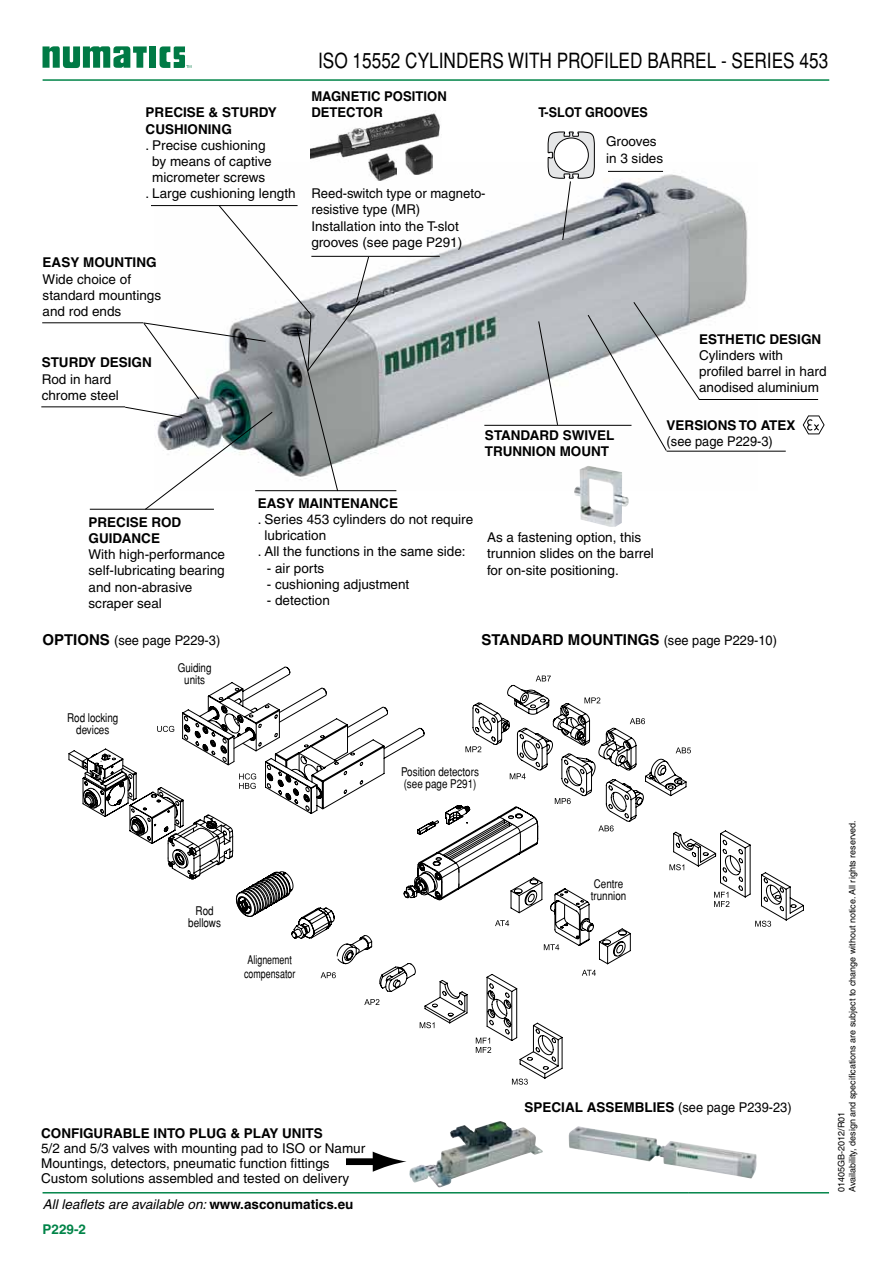
<style>
.page{position:relative;width:893px;height:1263px;background:#fff}
.page>*{position:absolute;margin:0;border:0;box-sizing:border-box;transform-origin:0 0}
.t1{font:condensed 21px "Helvetica";color:#000}
.t2{font:700 15px "Helvetica";color:#000}
.t3{font:13.5px/16.2px "Helvetica";color:#000}
.t4{font:700 13.5px/16.2px "Helvetica";color:#000}
.t5{font:13.5px "Helvetica";color:#000;scale:.95 1}
.t6{font:italic 13.5px "Helvetica";color:#000}
.t7{font:700 13.5px "Helvetica";color:#000;scale:.93 1}
.t8{font:700 13.5px "Helvetica";color:#008448}
.t9{font:condensed 12px/12px "Helvetica";color:#000;text-align:center}
.t10{font:condensed 12px/13.5px "Helvetica";color:#000;scale:.9 1}
.t11{font:9px/10.8px "Helvetica";color:#000}
.s1{font-weight:700;font-size:15px}
.s2{font-weight:400;font-size:13.5px}
.s3{font-weight:700;font-style:normal}
</style>
<div class="page">
<img style="left:370px;top:163px;width:387px;height:327px">
<hr style="left:43px;top:79px;width:786px;height:2px;background:#008448">
<svg style="left:42px;top:1192px;width:787px;height:2px"></svg>
<div style="left:149px;top:46px;width:7px;height:22px;background:#007a45"></div>
<svg style="left:43px;top:46px;width:104px;height:22px"></svg>
<svg style="left:159px;top:46px;width:32px;height:22px"></svg>
<svg style="left:538px;top:320px;width:20px;height:105px"></svg>
<hr style="left:484px;top:425px;width:147px;height:1px;background:#000">
<hr style="left:608px;top:171px;width:55px;height:1px;background:#000">
<hr style="left:42px;top:322px;width:101px;height:1px;background:#000">
<hr style="left:41px;top:406px;width:84px;height:1px;background:#000">
<hr style="left:90px;top:509px;width:124px;height:1px;background:#000">
<hr style="left:311px;top:256px;width:129px;height:1px;background:#000">
<hr style="left:255px;top:490px;width:141px;height:1px;background:#000">
<hr style="left:699px;top:399px;width:119px;height:1px;background:#000">
<img style="left:310px;top:113px;width:131px;height:55px">
<img style="left:406px;top:145px;width:26px;height:29px">
<img style="left:369px;top:154px;width:27px;height:27px">
<svg style="left:548px;top:132px;width:47px;height:109px"></svg>
<div style="left:554px;top:138px;width:34px;height:34px;background:#fff;border-radius:50%"></div>
<div style="left:554px;top:138px;width:34px;height:34px;border:1px solid #000;border-radius:50%"></div>
<svg style="left:373px;top:1151px;width:34px;height:21px"></svg>
<div style="left:346px;top:1158px;width:30px;height:7px;background:#000"></div>
<svg style="left:69px;top:667px;width:735px;height:418px"></svg>
<svg style="left:587px;top:301px;width:113px;height:151px"></svg>
<hr style="left:667px;top:451px;width:119px;height:1px;background:#000">
<svg style="left:803px;top:415px;width:22px;height:19px"></svg>
<img style="left:569px;top:1126px;width:188px;height:52px">
<svg style="left:124px;top:205px;width:246px;height:305px"></svg>
<img style="left:409px;top:1121px;width:90px;height:53px">
<img style="left:574px;top:466px;width:14px;height:29px">
<p class="t4" style="left:146px;top:104px;width:133px">PRECISE &amp; STURDY<br>CUSHIONING</p>
<p class="t3" style="left:146px;top:137px;width:121px">. Precise cushioning</p>
<p class="t3" style="left:152px;top:153px;width:121px">by means of captive</p>
<p class="t3" style="left:152px;top:169px;width:114px">micrometer screws</p>
<p class="t3" style="left:146px;top:186px;width:152px">. Large cushioning length</p>
<p class="t4" style="left:43px;top:254px;width:116px">EASY MOUNTING</p>
<p class="t3" style="left:43px;top:271px;width:120px">Wide choice of standard mountings and rod ends</p>
<p class="t4" style="left:42px;top:354px;width:112px">STURDY DESIGN</p>
<p class="t3" style="left:42px;top:371px;width:79px">Rod in hard chrome steel</p>
<h1 class="t1" style="left:318px;top:49px;width:512px">ISO 15552 CYLINDERS WITH PROFILED BARREL - SERIES 453</h1>
<p class="t4" style="left:311px;top:88px;width:137px">MAGNETIC POSITION<br>DETECTOR</p>
<p class="t3" style="left:311px;top:185px;width:176px">Reed-switch type or magneto&shy;resistive type (MR)<br>Installation into the T-slot grooves (see page P291)</p>
<p class="t7" style="left:538px;top:104px;width:119px">T-SLOT GROOVES</p>
<p class="t3" style="left:606px;top:134px;width:59px">Grooves in 3 sides</p>
<p class="t4" style="left:699px;top:331px;width:124px">ESTHETIC DESIGN</p>
<p class="t3" style="left:699px;top:347px;width:129px">Cylinders with profiled barrel in hard anodised aluminium</p>
<p class="t4" style="left:485px;top:427px;width:131px">STANDARD SWIVEL<br>TRUNNION MOUNT</p>
<p class="t4" style="left:667px;top:417px;width:10px">VERSIONS</p>
<p class="t4" style="left:739px;top:417px;width:32px">TO ATE</p>
<p class="t4" style="left:787px;top:417px;width:11px">X</p>
<p class="t5" style="left:667px;top:434px;width:113px">(see page P229-3)</p>
<p class="t4" style="left:89px;top:514px;width:94px">PRECISE ROD<br>GUIDANCE</p>
<p class="t3" style="left:89px;top:546px;width:138px">With high-performance self-lubricating bearing and non-abrasive scraper seal</p>
<p class="t4" style="left:258px;top:495px;width:142px">EASY MAINTENANCE</p>
<p class="t3" style="left:258px;top:511px;width:217px">. Series 453 cylinders do not require</p>
<p class="t3" style="left:264px;top:527px;width:63px">lubrication</p>
<p class="t3" style="left:258px;top:543px;width:209px">. All the functions in the same side:</p>
<p class="t3" style="left:267px;top:560px;width:59px">- air ports</p>
<p class="t3" style="left:267px;top:576px;width:144px">- cushioning adjustment</p>
<p class="t3" style="left:267px;top:592px;width:65px">- detection</p>
<p class="t3" style="left:487px;top:529px;width:168px">As a fastening option, this trunnion slides on the barrel for on-site positioning.</p>
<p class="t5" style="left:42px;top:632px;width:189px"><span class="s1">OPTIONS</span> (see page P229-3)</p>
<p class="t2" style="left:481px;top:630px;width:297px">STANDARD MOUNTINGS <span class="s2">(see page P229-10)</span></p>
<p class="t9" style="left:67px;top:711px;width:53px">Rod locking devices</p>
<p class="t9" style="left:178px;top:661px;width:35px">Guiding units</p>
<p class="t9" style="left:188px;top:904px;width:34px">Rod bellows</p>
<p class="t10" style="left:244px;top:953px;width:58px">Alignement compensator</p>
<p class="t9" style="left:401px;top:766px;width:79px;text-align:left">Position detectors (see page P291)</p>
<p class="t9" style="left:591px;top:877px;width:37px;text-align:left">Centre trunnion</p>
<p class="t4" style="left:41px;top:1125px;width:11px">CON</p>
<p class="t4" style="left:71px;top:1125px;width:18px">FIGURA</p>
<p class="t4" style="left:123px;top:1125px;width:201px">BLE INTO PLUG &amp; PLAY UNITS</p>
<p class="t3" style="left:41px;top:1141px;width:326px;line-height:15px">5/2 and 5/3 valves with mounting pad to ISO or Namur<br>Mountings, detectors, pneumatic function fittings<br>Custom solutions assembled and tested on delivery</p>
<p class="t6" style="left:43px;top:1196px;width:312px">All leaflets are available on: <span class="s3">WWW.ASCONUMATICS.EU</span></p>
<p class="t8" style="left:43px;top:1220px;width:45px">P229-2</p>
<p class="t4" style="left:524px;top:1098px;width:137px">SPECIAL ASSEMBLIES</p>
<p class="t5" style="left:678px;top:1099px;width:121px">(see page P239-23)</p>
<p class="t11" style="left:836px;top:1192px;width:373px;rotate:-90deg">01405GB-2012/R01<br>Availability, design and specifications are subject to change without notice. All rights reserved.</p>
</div>
